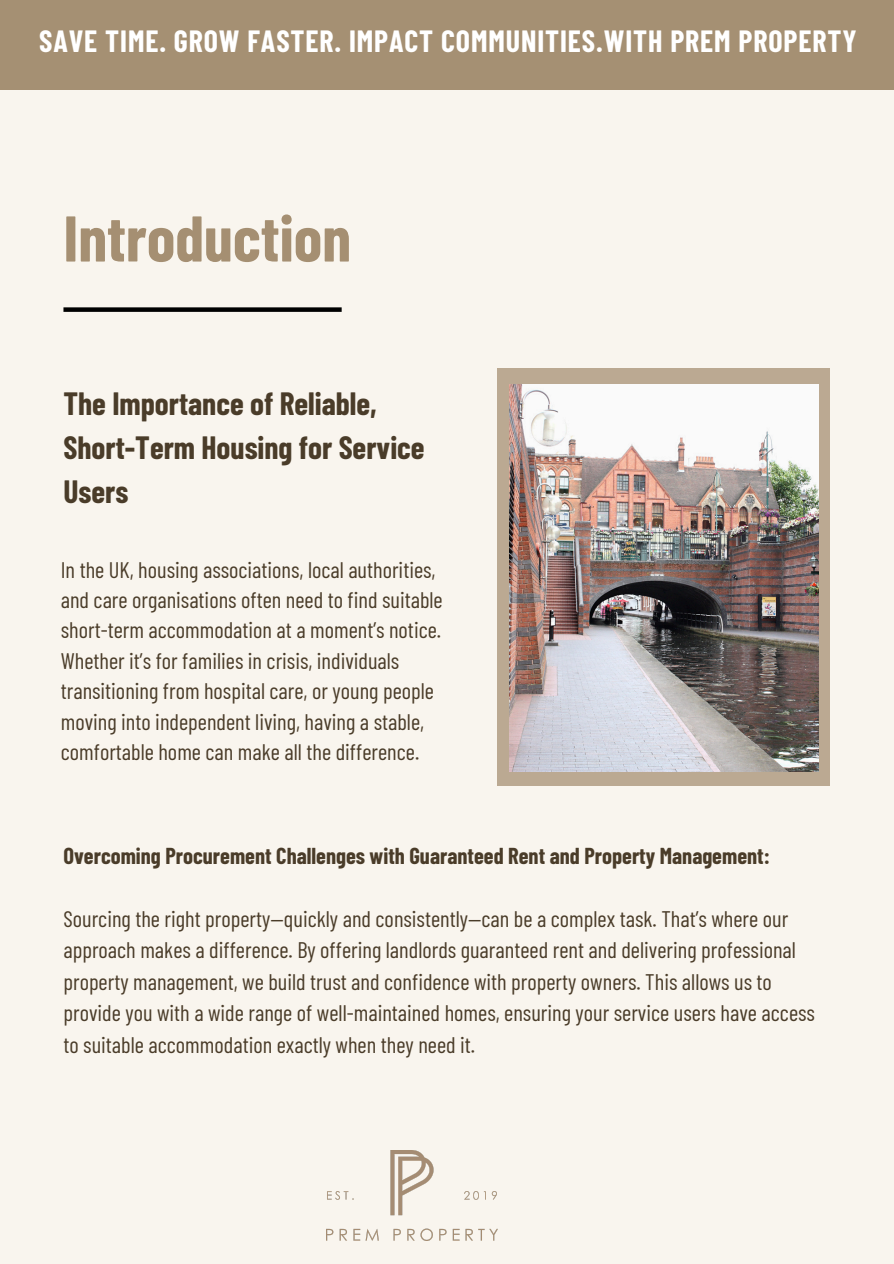
<style>
.page{position:relative;width:894px;height:1264px;background:#fff}
.page>*{position:absolute;margin:0;border:0;box-sizing:border-box;transform-origin:0 0}
.t1{font:700 64.5px "Barlow Condensed";color:#a58f72}
.t2{font:700 31.5px/43.8px "Barlow Condensed";color:#4a3c29}
.t3{font:700 30px "Barlow Condensed";letter-spacing:.03em;color:#fff}
.t4{font:22.5px/30.3px "Barlow Condensed";color:#4a3c29}
.t5{font:700 22.5px "Barlow Condensed";color:#4a3c29}
</style>
<div class="page">
<div style="left:0;top:0;width:893px;height:1263px;background:#f9f5ee"></div>
<div style="left:63px;top:307px;width:278px;height:5px;background:#000"></div>
<img style="left:326px;top:1150px;width:171px;height:90px">
<div style="left:0;top:0;width:893px;height:89px;background:#a59073"></div>
<svg style="left:497px;top:368px;width:332px;height:417px;background:#b9a792"></svg>
<img style="left:510px;top:385px;width:308px;height:387px">
<p class="t3" style="left:39px;top:22px;width:818px">SAVE TIME. GROW FASTER. IMPACT COMMUNITIES.WITH PREM PROPERTY</p>
<h2 class="t1" style="left:63px;top:197px;width:289px">Introduction</h2>
<h1 class="t2" style="left:63px;top:381px;width:362px">The Importance of Reliable,<br>Short-Term Housing for Service<br>Users</h1>
<p class="t4" style="left:61px;top:553px;width:383px">In the UK, housing associations, local authorities, and care organisations often need to find suitable short-term accommodation at a moment’s notice.<br>Whether it’s for families in crisis, individuals transitioning from hospital care, or young people moving into independent living, having a stable, comfortable home can make all the difference.</p>
<h3 class="t5" style="left:63px;top:841px;width:707px">Overcoming Procurement Challenges with Guaranteed Rent and Property Management:</h3>
<p class="t4" style="left:63px;top:901px;width:752px;line-height:31.5px">Sourcing the right property—quickly and consistently—can be a complex task. That’s where our approach makes a difference. By offering landlords guaranteed rent and delivering professional property management, we build trust and confidence with property owners. This allows us to provide you with a wide range of well-maintained homes, ensuring your service users have access to suitable accommodation exactly when they need it.</p>
</div>
